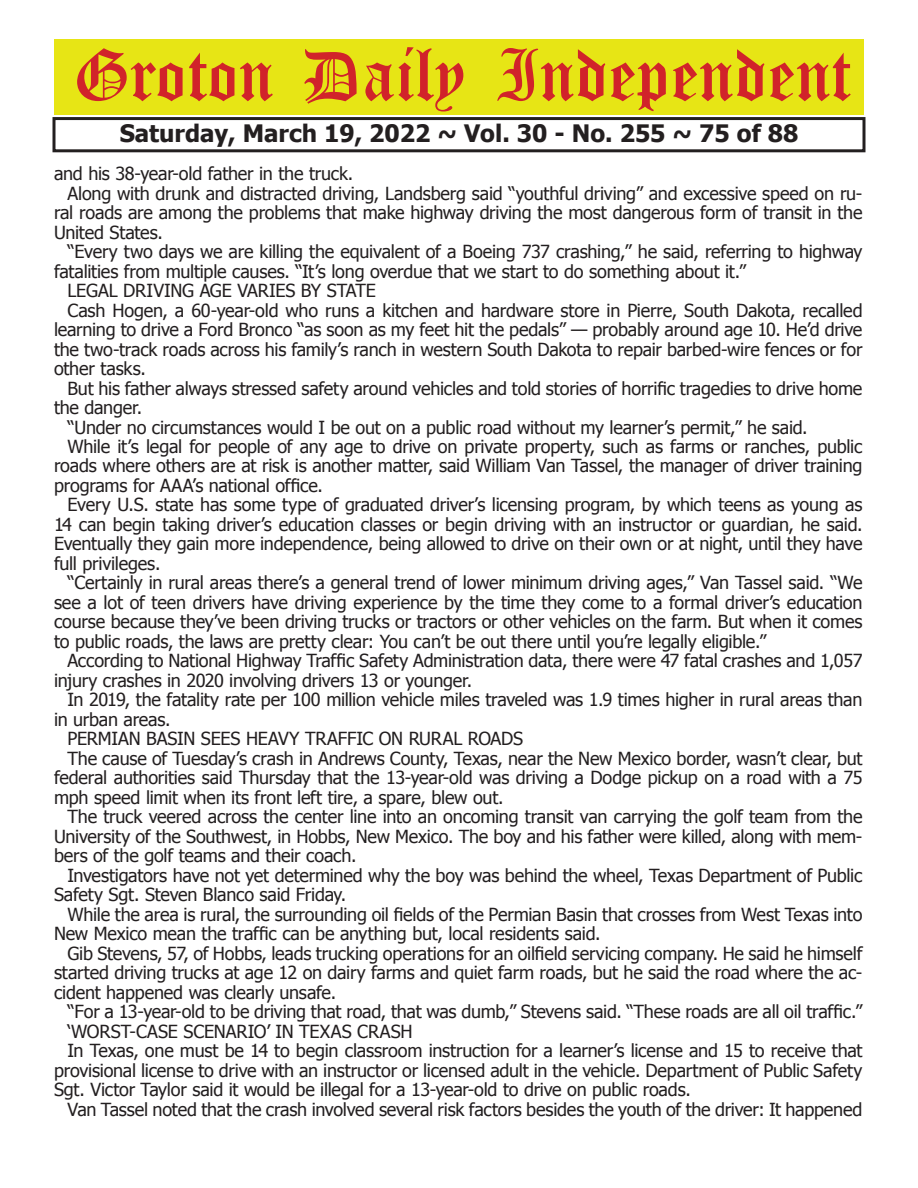
<style>
.page{position:relative;width:918px;height:1188px;background:#fff}
.page>*{position:absolute;margin:0;border:0;box-sizing:border-box;transform-origin:0 0}
.t1{font:54px "Old English Five";color:#d1232a}
.t2{font:700 24px "Tahoma";color:#231f20}
.t3{font:18px "Tahoma";letter-spacing:-.015em;color:#231f20}
</style>
<div class="page">
<div style="left:52px;top:117px;width:814px;height:35px;border:3px solid #231f20"></div>
<div style="left:54px;top:40px;width:810px;height:75px;background:#e7e515"></div>
<h1 class="t1" style="left:73px;top:50px;width:779px">Groton Daily Independent</h1>
<h2 class="t2" style="left:120px;top:116px;width:680px">Saturday, March 19, 2022 ~ Vol. 30 - No. 255 ~ 75 of 88</h2>
<p class="t3" style="left:54px;top:161px;width:301px">and his 38-year-old father in the truck.</p>
<p class="t3" style="left:68px;top:181px;width:796px">Along with drunk and distracted driving, Landsberg said “youthful driving” and excessive speed on ru-</p>
<p class="t3" style="left:54px;top:200px;width:810px">ral roads are among the problems that make highway driving the most dangerous form of transit in the</p>
<p class="t3" style="left:54px;top:220px;width:110px">United States.</p>
<p class="t3" style="left:68px;top:239px;width:797px">“Every two days we are killing the equivalent of a Boeing 737 crashing,” he said, referring to highway</p>
<p class="t3" style="left:54px;top:259px;width:694px">fatalities from multiple causes. “It’s long overdue that we start to do something about it.”</p>
<p class="t3" style="left:68px;top:278px;width:310px">LEGAL DRIVING AGE VARIES BY STATE</p>
<p class="t3" style="left:68px;top:298px;width:797px">Cash Hogen, a 60-year-old who runs a kitchen and hardware store in Pierre, South Dakota, recalled</p>
<p class="t3" style="left:54px;top:317px;width:810px">learning to drive a Ford Bronco “as soon as my feet hit the pedals” — probably around age 10. He’d drive</p>
<p class="t3" style="left:54px;top:337px;width:810px">the two-track roads across his family’s ranch in western South Dakota to repair barbed-wire fences or for</p>
<p class="t3" style="left:54px;top:356px;width:93px">other tasks.</p>
<p class="t3" style="left:68px;top:376px;width:796px">But his father always stressed safety around vehicles and told stories of horrific tragedies to drive home</p>
<p class="t3" style="left:54px;top:395px;width:90px">the danger.</p>
<p class="t3" style="left:68px;top:415px;width:742px">“Under no circumstances would I be out on a public road without my learner’s permit,” he said.</p>
<p class="t3" style="left:68px;top:434px;width:796px">While it’s legal for people of any age to drive on private property, such as farms or ranches, public</p>
<p class="t3" style="left:54px;top:454px;width:810px">roads where others are at risk is another matter, said William Van Tassel, the manager of driver training</p>
<p class="t3" style="left:54px;top:473px;width:271px">programs for AAA’s national office.</p>
<p class="t3" style="left:68px;top:493px;width:796px">Every U.S. state has some type of graduated driver’s licensing program, by which teens as young as</p>
<p class="t3" style="left:54px;top:512px;width:810px">14 can begin taking driver’s education classes or begin driving with an instructor or guardian, he said.</p>
<p class="t3" style="left:54px;top:532px;width:810px">Eventually they gain more independence, being allowed to drive on their own or at night, until they have</p>
<p class="t3" style="left:54px;top:551px;width:108px">full privileges.</p>
<p class="t3" style="left:68px;top:571px;width:797px">“Certainly in rural areas there’s a general trend of lower minimum driving ages,” Van Tassel said. “We</p>
<p class="t3" style="left:54px;top:590px;width:810px">see a lot of teen drivers have driving experience by the time they come to a formal driver’s education</p>
<p class="t3" style="left:54px;top:610px;width:810px">course because they’ve been driving trucks or tractors or other vehicles on the farm. But when it comes</p>
<p class="t3" style="left:54px;top:629px;width:714px">to public roads, the laws are pretty clear: You can’t be out there until you’re legally eligible.”</p>
<p class="t3" style="left:68px;top:649px;width:797px">According to National Highway Traffic Safety Administration data, there were 47 fatal crashes and 1,057</p>
<p class="t3" style="left:54px;top:668px;width:420px">injury crashes in 2020 involving drivers 13 or younger.</p>
<p class="t3" style="left:68px;top:688px;width:796px">In 2019, the fatality rate per 100 million vehicle miles traveled was 1.9 times higher in rural areas than</p>
<p class="t3" style="left:54px;top:707px;width:118px">in urban areas.</p>
<p class="t3" style="left:68px;top:727px;width:457px">PERMIAN BASIN SEES HEAVY TRAFFIC ON RURAL ROADS</p>
<p class="t3" style="left:68px;top:746px;width:797px">The cause of Tuesday’s crash in Andrews County, Texas, near the New Mexico border, wasn’t clear, but</p>
<p class="t3" style="left:54px;top:766px;width:810px">federal authorities said Thursday that the 13-year-old was driving a Dodge pickup on a road with a 75</p>
<p class="t3" style="left:54px;top:785px;width:451px">mph speed limit when its front left tire, a spare, blew out.</p>
<p class="t3" style="left:68px;top:805px;width:797px">The truck veered across the center line into an oncoming transit van carrying the golf team from the</p>
<p class="t3" style="left:54px;top:824px;width:810px">University of the Southwest, in Hobbs, New Mexico. The boy and his father were killed, along with mem-</p>
<p class="t3" style="left:54px;top:844px;width:304px">bers of the golf teams and their coach.</p>
<p class="t3" style="left:68px;top:863px;width:796px">Investigators have not yet determined why the boy was behind the wheel, Texas Department of Public</p>
<p class="t3" style="left:54px;top:883px;width:294px">Safety Sgt. Steven Blanco said Friday.</p>
<p class="t3" style="left:68px;top:902px;width:796px">While the area is rural, the surrounding oil fields of the Permian Basin that crosses from West Texas into</p>
<p class="t3" style="left:54px;top:922px;width:548px">New Mexico mean the traffic can be anything but, local residents said.</p>
<p class="t3" style="left:68px;top:941px;width:797px">Gib Stevens, 57, of Hobbs, leads trucking operations for an oilfield servicing company. He said he himself</p>
<p class="t3" style="left:54px;top:961px;width:810px">started driving trucks at age 12 on dairy farms and quiet farm roads, but he said the road where the ac-</p>
<p class="t3" style="left:54px;top:980px;width:284px">cident happened was clearly unsafe.</p>
<p class="t3" style="left:68px;top:1000px;width:796px">“For a 13-year-old to be driving that road, that was dumb,” Stevens said. “These roads are all oil traffic.”</p>
<p class="t3" style="left:68px;top:1019px;width:347px">‘WORST-CASE SCENARIO’ IN TEXAS CRASH</p>
<p class="t3" style="left:68px;top:1039px;width:797px">In Texas, one must be 14 to begin classroom instruction for a learner’s license and 15 to receive that</p>
<p class="t3" style="left:54px;top:1058px;width:810px">provisional license to drive with an instructor or licensed adult in the vehicle. Department of Public Safety</p>
<p class="t3" style="left:54px;top:1078px;width:638px">Sgt. Victor Taylor said it would be illegal for a 13-year-old to drive on public roads.</p>
<p class="t3" style="left:68px;top:1097px;width:797px">Van Tassel noted that the crash involved several risk factors besides the youth of the driver: It happened</p>
</div>
